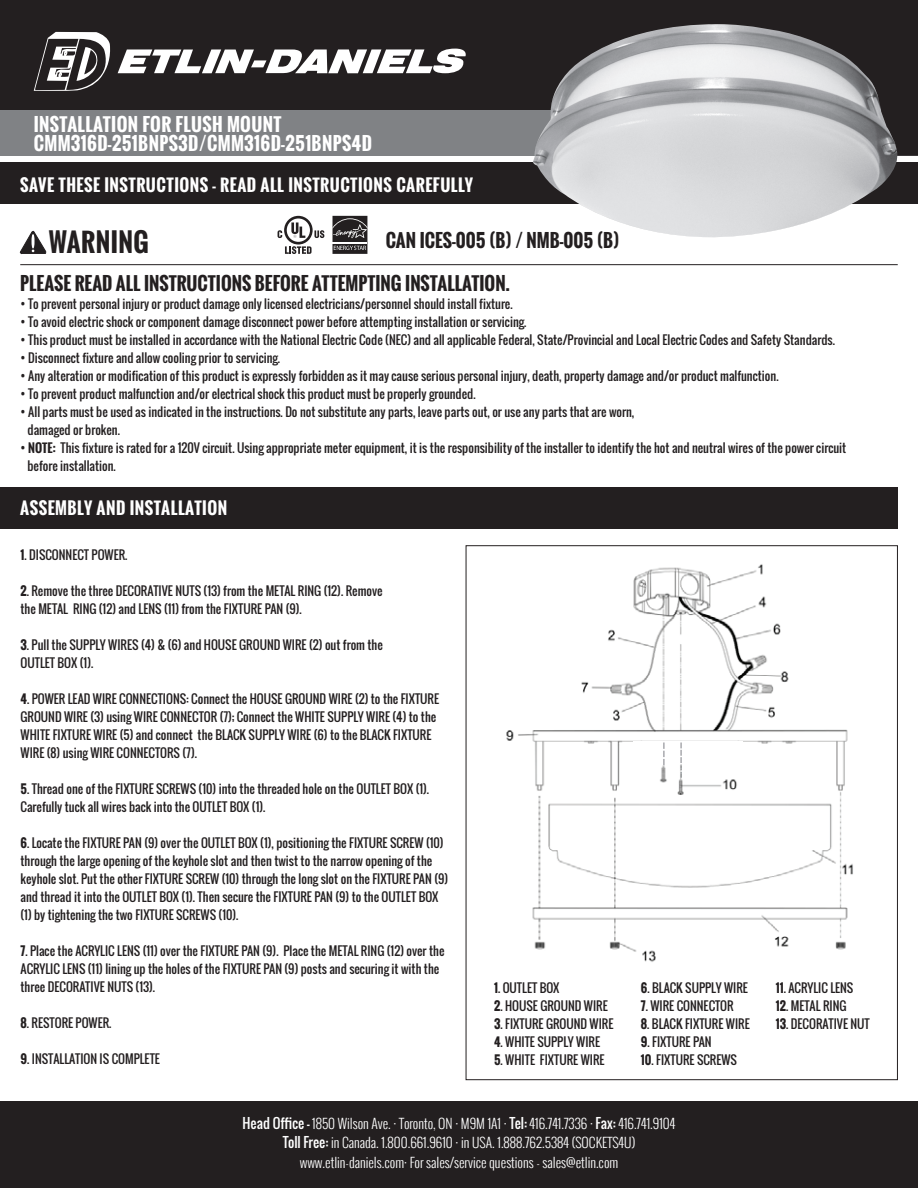
<style>
.page{position:relative;width:918px;height:1188px;background:#fff}
.page>*{position:absolute;margin:0;border:0;box-sizing:border-box;transform-origin:0 0}
.t1{font:700 25.5px "Oswald";letter-spacing:.02em;color:#231f20}
.t2{font:700 18px "Oswald";color:#231f20}
.t3{font:700 18px/19.5px "Oswald";letter-spacing:.02em;color:#fff}
.t4{font:700 16.5px "Oswald";letter-spacing:.03em;color:#fff}
.t5{font:300 13.5px/19.5px "Oswald";color:#fff;text-align:center}
.t6{font:12px/18px "Oswald";color:#231f20}
.s1{font-weight:700}
.s2{font-weight:400}
</style>
<div class="page">
<div style="left:0;top:46px;width:918px;height:110px;background:#808285"></div>
<div style="left:0;top:0;width:918px;height:109px;background:#231f20"></div>
<svg style="left:34px;top:32px;width:77px;height:59px"></svg>
<svg style="left:118px;top:49px;width:348px;height:24px"></svg>
<svg style="left:900px;top:109px;width:18px;height:47px"></svg>
<div style="left:0;top:1101px;width:918px;height:87px;background:#231f20"></div>
<div style="left:0;top:163px;width:918px;height:41px;background:#231f20"></div>
<hr style="left:20px;top:264px;width:878px;height:1px;background:#231f20">
<svg style="left:20px;top:231px;width:26px;height:23px"></svg>
<div style="left:0;top:488px;width:898px;height:41px;background:#231f20"></div>
<div style="left:333px;top:216px;width:34px;height:38px;background:#231f20"></div>
<svg style="left:332px;top:218px;width:35px;height:20px"></svg>
<svg style="left:334px;top:246px;width:32px;height:4px"></svg>
<hr style="left:333px;top:242px;width:34px;height:2px;background:#fff">
<svg style="left:278px;top:216px;width:46px;height:38px"></svg>
<img style="left:533px;top:24px;width:367px;height:214px">
<img style="left:506px;top:564px;width:347px;height:398px">
<div style="left:634px;top:741px;width:109px;height:24px;background:#fff"></div>
<svg style="left:680px;top:742px;width:2px;height:36px"></svg>
<svg style="left:663px;top:742px;width:2px;height:23px"></svg>
<h2 class="t3" style="left:34px;top:114px;width:340px">INSTALLATION FOR FLUSH MOUNT<br>CMM316D-251BNPS3D/CMM316D-251BNPS4D</h2>
<h3 class="t4" style="left:20px;top:172px;width:454px">SAVE THESE INSTRUCTIONS - READ ALL INSTRUCTIONS CAREFULLY</h3>
<h1 class="t1" style="left:49px;top:223px;width:102px">WARNING</h1>
<h2 class="t2" style="left:386px;top:227px;width:235px">CAN ICES-005 (B) / NMB-005 (B)</h2>
<h2 class="t2" style="left:20px;top:270px;width:492px">PLEASE READ ALL INSTRUCTIONS BEFORE ATTEMPTING INSTALLATION.</h2>
<p class="t6" style="left:20px;top:295px;width:494px">• To prevent personal injury or product damage only licensed electricians/personnel should install fixture.</p>
<p class="t6" style="left:20px;top:313px;width:508px">• To avoid electric shock or component damage disconnect power before attempting installation or servicing.</p>
<p class="t6" style="left:20px;top:331px;width:816px">• This product must be installed in accordance with the National Electric Code (NEC) and all applicable Federal, State/Provincial and Local Electric Codes and Safety Standards.</p>
<p class="t6" style="left:20px;top:349px;width:261px">• Disconnect fixture and allow cooling prior to servicing.</p>
<p class="t6" style="left:20px;top:367px;width:760px">• Any alteration or modification of this product is expressly forbidden as it may cause serious personal injury, death, property damage and/or product malfunction.</p>
<p class="t6" style="left:20px;top:385px;width:457px">• To prevent product malfunction and/or electrical shock this product must be properly grounded.</p>
<p class="t6" style="left:28px;top:403px;width:608px;text-indent:-7px">• All parts must be used as indicated in the instructions. Do not substitute any parts, leave parts out, or use any parts that are worn, damaged or broken.</p>
<p class="t6" style="left:28px;top:439px;width:820px;text-indent:-7px">• <span class="s1">NOTE:</span> This fixture is rated for a 120V circuit. Using appropriate meter equipment, it is the responsibility of the installer to identify the hot and neutral wires of the power circuit before installation.</p>
<h3 class="t4" style="left:20px;top:496px;width:208px">ASSEMBLY AND INSTALLATION</h3>
<p class="t6" style="left:21px;top:546px;width:108px"><span class="s1">1</span>. DISCONNECT POWER.</p>
<p class="t6" style="left:21px;top:582px;width:363px"><span class="s1">2</span>. Remove the three DECORATIVE NUTS (13) from the METAL RING (12). Remove the METAL RING (12) and LENS (11) from the FIXTURE PAN (9).</p>
<p class="t6" style="left:21px;top:636px;width:364px"><span class="s1">3</span>. Pull the SUPPLY WIRES (4) &amp; (6) and HOUSE GROUND WIRE (2) out from the<br>OUTLET BOX (1).</p>
<p class="t6" style="left:21px;top:690px;width:420px"><span class="s1">4</span>. POWER LEAD WIRE CONNECTIONS: Connect the HOUSE GROUND WIRE (2) to the FIXTURE GROUND WIRE (3) using WIRE CONNECTOR (7); Connect the WHITE SUPPLY WIRE (4) to the WHITE FIXTURE WIRE (5) and connect the BLACK SUPPLY WIRE (6) to the BLACK FIXTURE WIRE (8) using WIRE CONNECTORS (7).</p>
<p class="t6" style="left:21px;top:780px;width:410px"><span class="s1">5</span>. Thread one of the FIXTURE SCREWS (10) into the threaded hole on the OUTLET BOX (1).<br>Carefully tuck all wires back into the OUTLET BOX (1).</p>
<p class="t6" style="left:21px;top:834px;width:429px"><span class="s1">6</span>. Locate the FIXTURE PAN (9) over the OUTLET BOX (1), positioning the FIXTURE SCREW (10) through the large opening of the keyhole slot and then twist to the narrow opening of the keyhole slot. Put the other FIXTURE SCREW (10) through the long slot on the FIXTURE PAN (9) and thread it into the OUTLET BOX (1). Then secure the FIXTURE PAN (9) to the OUTLET BOX (1) by tightening the two FIXTURE SCREWS (10).</p>
<p class="t6" style="left:21px;top:942px;width:425px"><span class="s1">7</span>. Place the ACRYLIC LENS (11) over the FIXTURE PAN (9). Place the METAL RING (12) over the<br>ACRYLIC LENS (11) lining up the holes of the FIXTURE PAN (9) posts and securing it with the three DECORATIVE NUTS (13).</p>
<p class="t6" style="left:21px;top:1014px;width:93px"><span class="s1">8</span>. RESTORE POWER.</p>
<p class="t6" style="left:21px;top:1050px;width:141px"><span class="s1">9</span>. INSTALLATION IS COMPLETE</p>
<p class="t6" style="left:494px;top:979px;width:67px"><span class="s1">1</span>. OUTLET BOX</p>
<p class="t6" style="left:494px;top:997px;width:115px"><span class="s1">2</span>. HOUSE GROUND WIRE</p>
<p class="t6" style="left:494px;top:1015px;width:121px"><span class="s1">3</span>. FIXTURE GROUND WIRE</p>
<p class="t6" style="left:494px;top:1033px;width:108px"><span class="s1">4</span>. WHITE SUPPLY WIRE</p>
<p class="t6" style="left:494px;top:1051px;width:112px"><span class="s1">5</span>. WHITE FIXTURE WIRE</p>
<p class="t6" style="left:641px;top:979px;width:109px"><span class="s1">6</span>. BLACK SUPPLY WIRE</p>
<p class="t6" style="left:641px;top:997px;width:94px"><span class="s1">7</span>. WIRE CONNECTOR</p>
<p class="t6" style="left:641px;top:1015px;width:110px"><span class="s1">8</span>. BLACK FIXTURE WIRE</p>
<p class="t6" style="left:641px;top:1033px;width:72px"><span class="s1">9</span>. FIXTURE PAN</p>
<p class="t6" style="left:641px;top:1051px;width:98px"><span class="s1">10</span>. FIXTURE SCREWS</p>
<p class="t5" style="left:243px;top:1113px;width:434px"><span class="s2">Head Office -</span> 1850 Wilson Ave. · Toronto, ON · M9M 1A1 · <span class="s2">Tel:</span> 416.741.7336 · <span class="s2">Fax:</span> 416.741.9104<br><span class="s2">Toll Free:</span> in Canada. 1.800.661.9610 · in USA. 1.888.762.5384 (SOCKETS4U) www.etlin-daniels.com· For sales/service questions - sales@etlin.com</p>
<p class="t6" style="left:776px;top:979px;width:79px"><span class="s1">11</span>. ACRYLIC LENS</p>
<p class="t6" style="left:776px;top:997px;width:72px"><span class="s1">12</span>. METAL RING</p>
<p class="t6" style="left:776px;top:1015px;width:95px"><span class="s1">13</span>. DECORATIVE NUT</p>
</div>
